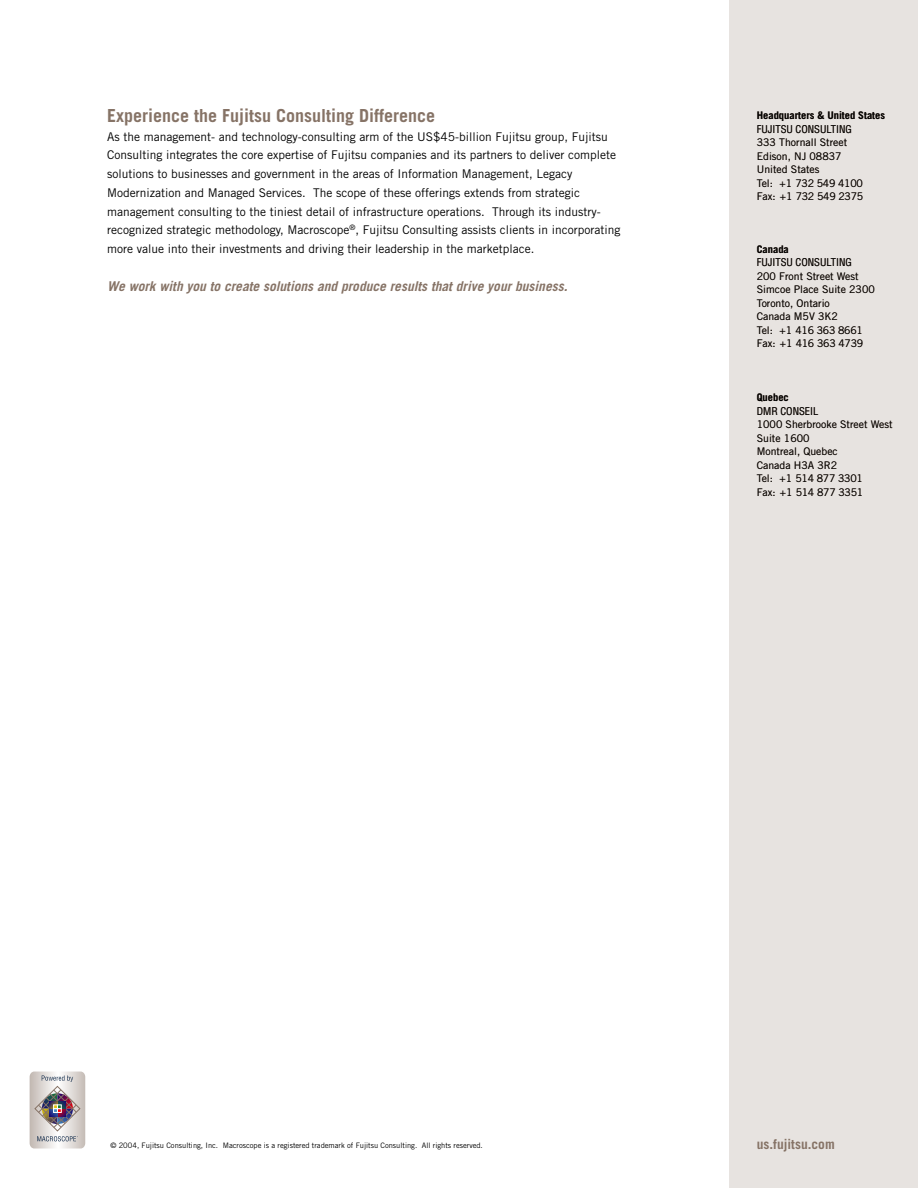
<style>
.page{position:relative;width:918px;height:1188px;background:#fff}
.page>*{position:absolute;margin:0;border:0;box-sizing:border-box;transform-origin:0 0}
.t1{font:700 18px "Trade Gothic";color:#867366}
.t2{font:italic 700 13.5px "Trade Gothic";color:#867366}
.t3{font:700 13.5px "Trade Gothic";color:#867366}
.t4{font:12px/18.8px "Trade Gothic";color:#000}
.t5{font:10.5px/13.5px "Trade Gothic";color:#000}
.t6{font:condensed 10.5px "Helvetica";color:#000}
.t7{font:700 10.5px "Trade Gothic";color:#000}
.t8{font:7.5px "Trade Gothic";color:#000}
</style>
<div class="page">
<div style="left:729px;top:0;width:189px;height:1188px;background:#e7e3e0"></div>
<svg style="left:30px;top:1072px;width:55px;height:77px"></svg>
<svg style="left:34px;top:1075px;width:47px;height:66px;background:#b7afb2"></svg>
<h1 class="t1" style="left:107px;top:104px;width:330px">Experience the Fujitsu Consulting Difference</h1>
<p class="t4" style="left:107px;top:127px;width:515px">As the management- and technology-consulting arm of the US$45-billion Fujitsu group, Fujitsu Consulting integrates the core expertise of Fujitsu companies and its partners to deliver complete solutions to businesses and government in the areas of Information Management, Legacy Modernization and Managed Services. The scope of these offerings extends from strategic management consulting to the tiniest detail of infrastructure operations. Through its industry&shy;recognized strategic methodology, Macroscope<sup>®</sup>, Fujitsu Consulting assists clients in incorporating more value into their investments and driving their leadership in the marketplace.</p>
<p class="t2" style="left:107px;top:278px;width:462px">We work with you to create solutions and produce results that drive your business.</p>
<p class="t7" style="left:757px;top:109px;width:130px">Headquarters &amp; United States</p>
<p class="t6" style="left:757px;top:122px;width:97px">FUJITSU CONSULTING</p>
<p class="t5" style="left:757px;top:135px;width:108px">333 Thornall Street<br>Edison, NJ 08837<br>United States<br>Tel: +1 732 549 4100<br>Fax: +1 732 549 2375</p>
<p class="t7" style="left:757px;top:242px;width:34px">Canada</p>
<p class="t6" style="left:757px;top:256px;width:97px">FUJITSU CONSULTING</p>
<p class="t5" style="left:757px;top:269px;width:120px">200 Front Street West<br>Simcoe Place Suite 2300<br>Toronto, Ontario<br>Canada M5V 3K2<br>Tel: +1 416 363 8661<br>Fax: +1 416 363 4739</p>
<p class="t7" style="left:757px;top:391px;width:34px">Quebec</p>
<p class="t6" style="left:757px;top:404px;width:63px">DMR CONSEIL</p>
<p class="t5" style="left:757px;top:418px;width:137px">1000 Sherbrooke Street West<br>Suite 1600<br>Montreal, Quebec<br>Canada H3A 3R2<br>Tel: +1 514 877 3301<br>Fax: +1 514 877 3351</p>
<p class="t8" style="left:110px;top:1141px;width:374px">© 2004, Fujitsu Consulting, Inc. Macroscope is a registered trademark of Fujitsu Consulting. All rights reserved.</p>
<p class="t3" style="left:757px;top:1136px;width:80px">us.fujitsu.com</p>
</div>
